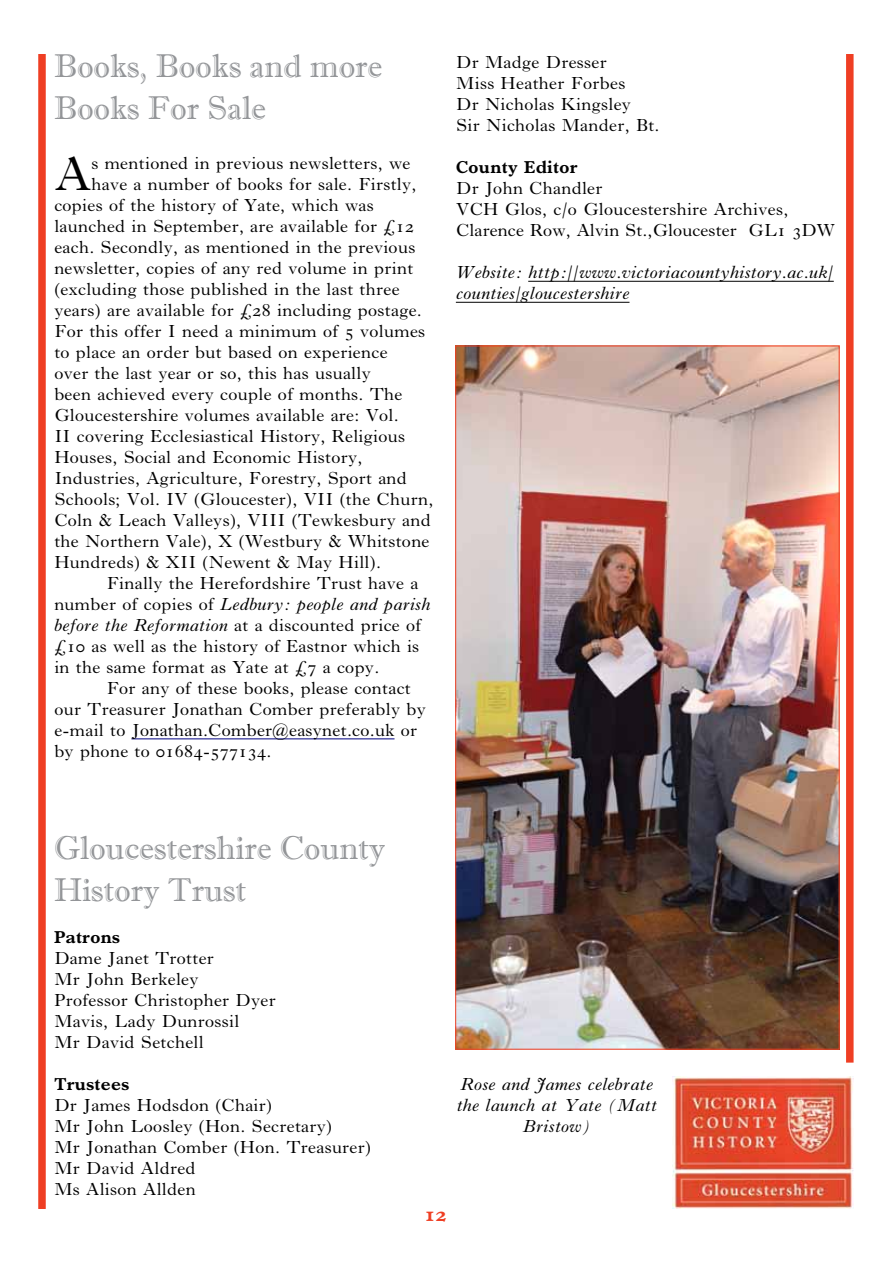
<style>
.page{position:relative;width:893px;height:1263px;background:#fff}
.page>*{position:absolute;margin:0;border:0;box-sizing:border-box;transform-origin:0 0}
.t1{font:49.5px "Imprint";color:#000}
.t2{font:33px/42px "Imprint MT Shadow";color:#939598}
.t3{font:700 21px "Imprint";color:#ef3e23}
.t4{font:18px/21px "Imprint";color:#000}
.t5{font:italic 18px/21px "Imprint";color:#000;text-align:center}
.t6{font:700 18px "Imprint";color:#000}
.s1{font-style:normal}
</style>
<div class="page">
<div style="left:38px;top:54px;width:8px;height:1155px;background:#ef3e23"></div>
<div style="left:846px;top:54px;width:7px;height:1008px;background:#ef3e23"></div>
<img style="left:672px;top:1076px;width:182px;height:133px">
<hr style="left:131px;top:738px;width:264px;height:1px;background:#000080">
<img style="left:457px;top:348px;width:380px;height:699px">
<hr style="left:528px;top:281px;width:306px;height:1px;background:#000">
<hr style="left:456px;top:302px;width:173px;height:1px;background:#000">
<h2 class="t2" style="left:54px;top:45px;width:330px">Books, Books and more<br>Books For Sale</h2>
<h1 class="t1" style="left:54px;top:143px;width:39px">A</h1>
<p class="t4" style="left:91px;top:152px;width:321px">s mentioned in previous newsletters, we</p>
<p class="t4" style="left:91px;top:173px;width:327px">have a number of books for sale. Firstly,</p>
<p class="t4" style="left:54px;top:194px;width:321px">copies of the history of Yate, which was</p>
<p class="t4" style="left:54px;top:215px;width:362px">launched in September, are available for £12</p>
<p class="t4" style="left:54px;top:236px;width:363px">each. Secondly, as mentioned in the previous</p>
<p class="t4" style="left:54px;top:257px;width:361px">newsletter, copies of any red volume in print</p>
<p class="t4" style="left:54px;top:278px;width:347px">(excluding those published in the last three</p>
<p class="t4" style="left:54px;top:299px;width:369px">years) are available for £28 including postage.</p>
<p class="t4" style="left:54px;top:320px;width:373px">For this offer I need a minimum of 5 volumes</p>
<p class="t4" style="left:54px;top:341px;width:335px">to place an order but based on experience</p>
<p class="t4" style="left:54px;top:362px;width:318px">over the last year or so, this has usually</p>
<p class="t4" style="left:54px;top:383px;width:350px">been achieved every couple of months. The</p>
<p class="t4" style="left:54px;top:404px;width:346px">Gloucestershire volumes available are: Vol.</p>
<p class="t4" style="left:54px;top:425px;width:353px">II covering Ecclesiastical History, Religious</p>
<p class="t4" style="left:54px;top:446px;width:310px">Houses, Social and Economic History,</p>
<p class="t4" style="left:54px;top:467px;width:354px">Industries, Agriculture, Forestry, Sport and</p>
<p class="t4" style="left:54px;top:488px;width:381px">Schools; Vol. IV (Gloucester), VII (the Churn,</p>
<p class="t4" style="left:54px;top:509px;width:378px">Coln &amp; Leach Valleys), VIII (Tewkesbury and</p>
<p class="t4" style="left:54px;top:530px;width:377px">the Northern Vale), X (Westbury &amp; Whitstone</p>
<p class="t4" style="left:54px;top:551px;width:328px">Hundreds) &amp; XII (Newent &amp; May Hill).</p>
<p class="t4" style="left:107px;top:572px;width:313px">Finally the Herefordshire Trust have a</p>
<p class="t5" style="left:54px;top:593px;width:378px"><span class="s1">number of copies of</span> Ledbury: people and parish</p>
<p class="t5" style="left:54px;top:614px;width:369px">before the Reformation <span class="s1">at a discounted price of</span></p>
<p class="t4" style="left:54px;top:635px;width:367px">£10 as well as the history of Eastnor which is</p>
<p class="t4" style="left:54px;top:656px;width:327px">in the same format as Yate at £7 a copy.</p>
<p class="t4" style="left:107px;top:677px;width:306px">For any of these books, please contact</p>
<p class="t4" style="left:54px;top:698px;width:373px">our Treasurer Jonathan Comber preferably by</p>
<p class="t4" style="left:54px;top:719px;width:365px">e-mail to Jonathan.Comber@easynet.co.uk or</p>
<p class="t4" style="left:54px;top:740px;width:219px">by phone to 01684-577134.</p>
<p class="t4" style="left:456px;top:51px;width:205px">Dr Madge Dresser<br>Miss Heather Forbes<br>Dr Nicholas Kingsley<br>Sir Nicholas Mander, Bt.</p>
<p class="t6" style="left:456px;top:157px;width:123px">County Editor</p>
<p class="t4" style="left:456px;top:177px;width:381px">Dr John Chandler<br>VCH Glos, c/o Gloucestershire Archives,<br>Clarence Row, Alvin St.,Gloucester GL1 3DW</p>
<p class="t5" style="left:456px;top:261px;width:379px;text-align:left">Website: http://www.victoriacountyhistory.ac.uk/ counties/gloucestershire</p>
<h2 class="t2" style="left:54px;top:826px;width:333px">Gloucestershire County<br>History Trust</h2>
<p class="t6" style="left:54px;top:926px;width:68px">Patrons</p>
<p class="t4" style="left:54px;top:947px;width:223px">Dame Janet Trotter<br>Mr John Berkeley<br>Professor Christopher Dyer<br>Mavis, Lady Dunrossil<br>Mr David Setchell</p>
<p class="t6" style="left:54px;top:1073px;width:77px">Trustees</p>
<p class="t4" style="left:54px;top:1094px;width:319px">Dr James Hodsdon (Chair)<br>Mr John Loosley (Hon. Secretary)<br>Mr Jonathan Comber (Hon. Treasurer)<br>Mr David Aldred<br>Ms Alison Allden</p>
<p class="t5" style="left:456px;top:1073px;width:202px">Rose and James celebrate the launch at Yate (Matt<br>Bristow)</p>
<p class="t3" style="left:425px;top:1202px;width:23px">12</p>
</div>
